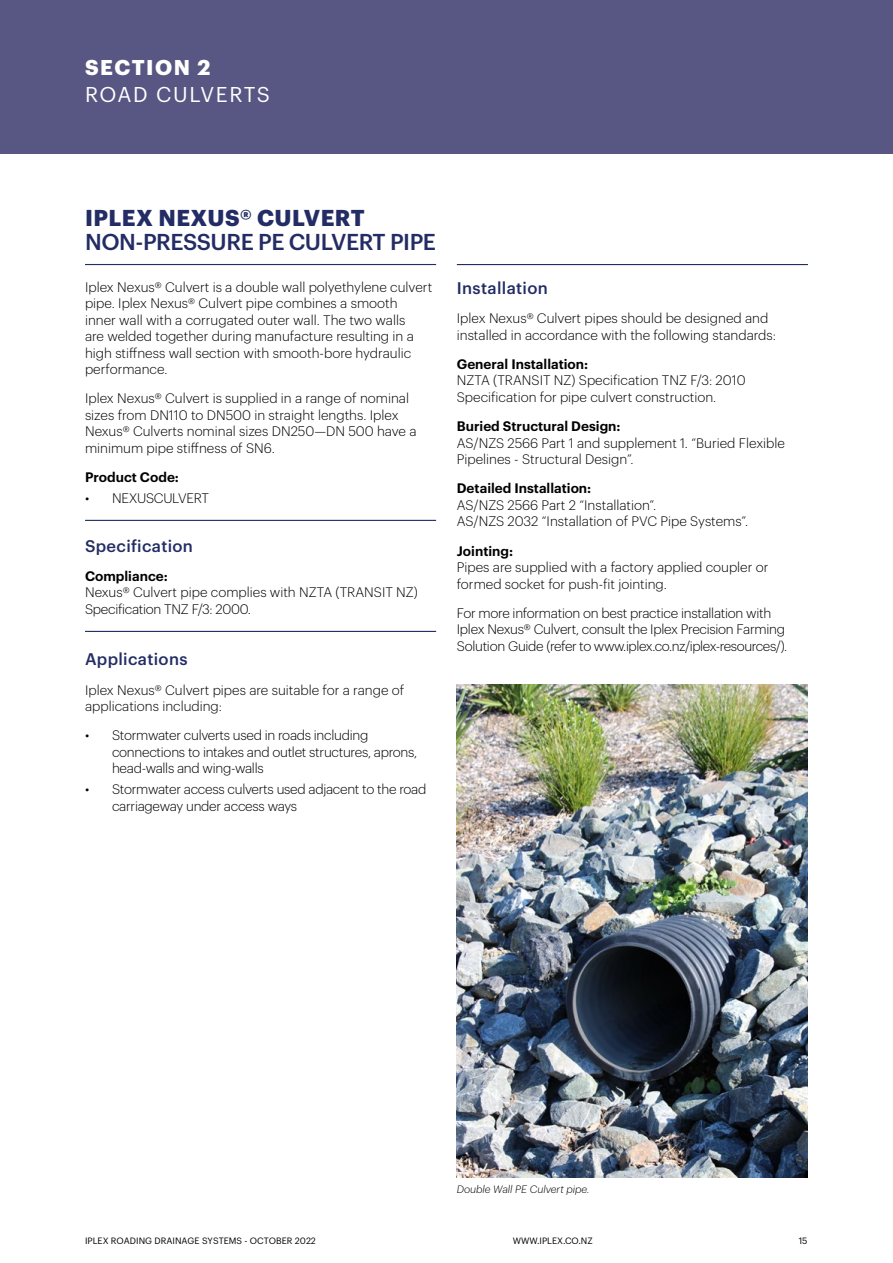
<style>
.page{position:relative;width:893px;height:1263px;background:#fff}
.page>*{position:absolute;margin:0;border:0;box-sizing:border-box;transform-origin:0 0}
.t1{font:500 22.5px "Graphik";letter-spacing:-.02em;color:#232c64}
.t2{font:700 22.5px "Graphik";letter-spacing:.02em;color:#232c64}
.t3{font:21px "Graphik";letter-spacing:.07em;color:#fff}
.t4{font:700 21px "Graphik";letter-spacing:.075em;color:#fff}
.t5{font:500 16.5px "Graphik";letter-spacing:.02em;color:#232c64}
.t6{font:300 13.5px/16.5px "Graphik";color:#000}
.t7{font:300 13.5px/16.5px "Graphik";letter-spacing:-.02em;color:#000}
.t8{font:600 13.5px "Graphik";color:#000}
.t9{font:italic 300 10.5px "Graphik";color:#000}
.t10{font:9px "Graphik";color:#000}
</style>
<div class="page">
<div style="left:0;top:0;width:893px;height:153px;background:#585783"></div>
<hr style="left:85px;top:264px;width:351px;height:1px;background:#232c64">
<hr style="left:85px;top:520px;width:351px;height:1px;background:#232c64">
<hr style="left:85px;top:631px;width:351px;height:1px;background:#232c64">
<hr style="left:457px;top:264px;width:351px;height:1px;background:#232c64">
<img style="left:457px;top:684px;width:351px;height:494px">
<h2 class="t4" style="left:85px;top:51px;width:127px">SECTION 2</h2>
<h2 class="t3" style="left:85px;top:79px;width:186px">ROAD CULVERTS</h2>
<h1 class="t2" style="left:85px;top:200px;width:281px">IPLEX NEXUS® CULVERT</h1>
<h1 class="t1" style="left:85px;top:224px;width:353px">NON-PRESSURE PE CULVERT PIPE</h1>
<p class="t6" style="left:85px;top:277px;width:349px">Iplex Nexus® Culvert is a double wall polyethylene culvert pipe. Iplex Nexus® Culvert pipe combines a smooth<br>inner wall with a corrugated outer wall. The two walls<br>are welded together during manufacture resulting in a high stiffness wall section with smooth-bore hydraulic performance.</p>
<p class="t6" style="left:85px;top:389px;width:333px">Iplex Nexus® Culvert is supplied in a range of nominal sizes from DN110 to DN500 in straight lengths. Iplex Nexus® Culverts nominal sizes DN250—DN 500 have a minimum pipe stiffness of SN6.</p>
<p class="t8" style="left:85px;top:467px;width:95px">Product Code:</p>
<p class="t7" style="left:85px;top:489px;width:125px">• NEXUSCULVERT</p>
<p class="t5" style="left:85px;top:533px;width:109px">Specification</p>
<p class="t8" style="left:85px;top:566px;width:84px">Compliance:</p>
<p class="t6" style="left:85px;top:583px;width:334px">Nexus® Culvert pipe complies with NZTA (TRANSIT NZ)<br>Specification TNZ F/3: 2000.</p>
<p class="t5" style="left:85px;top:647px;width:104px">Applications</p>
<p class="t6" style="left:85px;top:680px;width:321px">Iplex Nexus® Culvert pipes are suitable for a range of applications including:</p>
<p class="t7" style="left:112px;top:726px;width:307px;text-indent:-27px">• Stormwater culverts used in roads including connections to intakes and outlet structures, aprons, head-walls and wing-walls</p>
<p class="t7" style="left:112px;top:780px;width:316px;text-indent:-27px">• Stormwater access culverts used adjacent to the road carriageway under access ways</p>
<p class="t5" style="left:457px;top:275px;width:92px">Installation</p>
<p class="t6" style="left:457px;top:309px;width:321px">Iplex Nexus® Culvert pipes should be designed and installed in accordance with the following standards:</p>
<p class="t8" style="left:457px;top:354px;width:133px">General Installation:</p>
<p class="t6" style="left:457px;top:371px;width:290px">NZTA (TRANSIT NZ) Specification TNZ F/3: 2010<br>Specification for pipe culvert construction.</p>
<p class="t8" style="left:457px;top:416px;width:165px">Buried Structural Design:</p>
<p class="t6" style="left:457px;top:433px;width:330px">AS/NZS 2566 Part 1 and supplement 1. “Buried Flexible<br>Pipelines - Structural Design”.</p>
<p class="t8" style="left:457px;top:478px;width:136px">Detailed Installation:</p>
<p class="t6" style="left:457px;top:496px;width:293px">AS/NZS 2566 Part 2 “Installation”.<br>AS/NZS 2032 “Installation of PVC Pipe Systems”.</p>
<p class="t8" style="left:457px;top:540px;width:58px">Jointing:</p>
<p class="t6" style="left:457px;top:558px;width:313px">Pipes are supplied with a factory applied coupler or formed socket for push-fit jointing.</p>
<p class="t7" style="left:457px;top:604px;width:332px">For more information on best practice installation with<br>Iplex Nexus® Culvert, consult the Iplex Precision Farming<br>Solution Guide (refer to www.iplex.co.nz/iplex-resources/).</p>
<p class="t9" style="left:457px;top:1182px;width:134px">Double Wall PE Culvert pipe.</p>
<p class="t10" style="left:85px;top:1234px;width:232px">IPLEX ROADING DRAINAGE SYSTEMS - OCTOBER 2022</p>
<p class="t10" style="left:513px;top:1234px;width:82px">WWW.IPLEX.CO.NZ</p>
<p class="t10" style="left:799px;top:1234px;width:10px">15</p>
</div>
